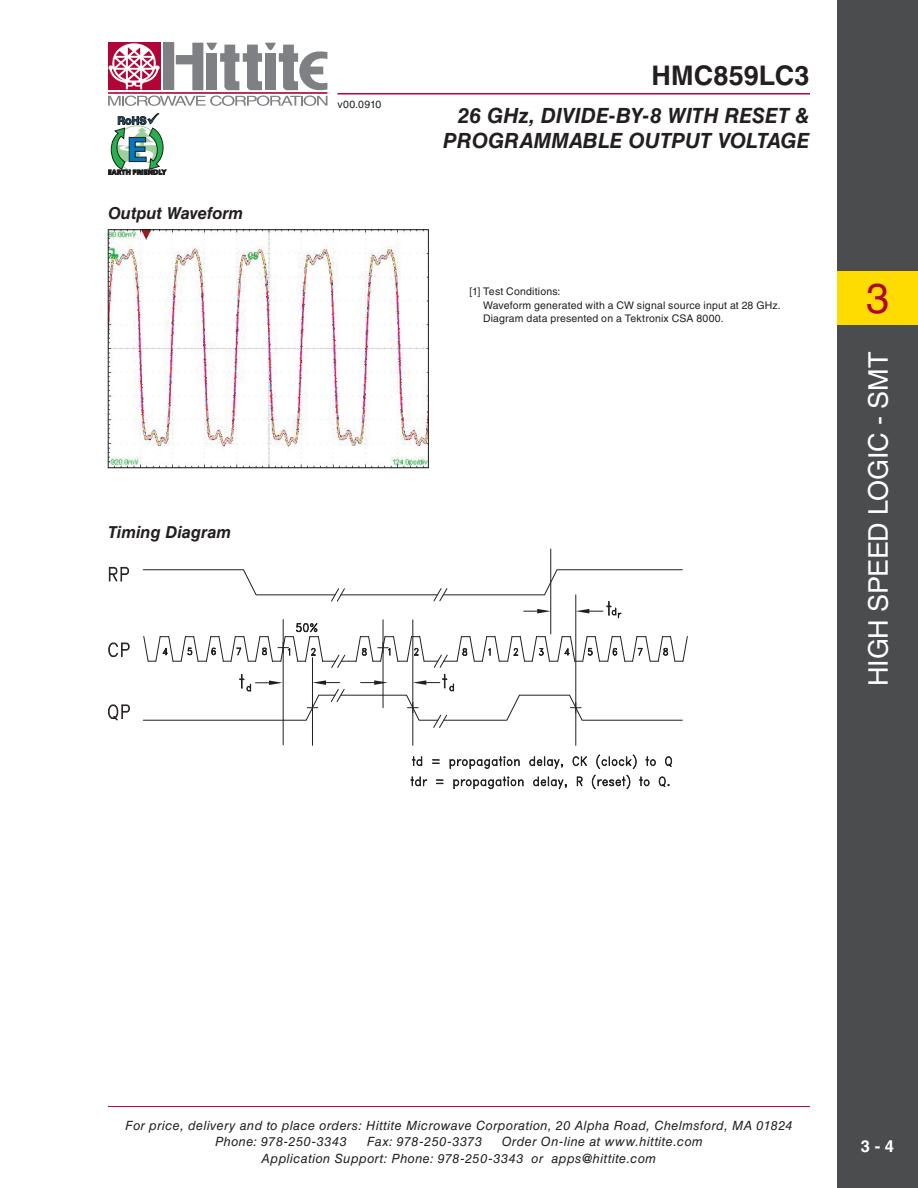
<style>
.page{position:relative;width:918px;height:1188px;background:#fff}
.page>*{position:absolute;margin:0;border:0;box-sizing:border-box;transform-origin:0 0}
.t1{font:42px "Helvetica LT Std";color:#b30437}
.t2{font:27px "Helvetica LT Std";letter-spacing:-.01em;color:#fff}
.t3{font:700 27px "Helvetica LT Std";letter-spacing:.005em;color:#231f20}
.t4{font:italic 700 21px/25.2px "Helvetica LT Std";color:#231f20;text-align:right}
.t5{font:italic 700 16.5px "Helvetica LT Std";letter-spacing:-.005em;color:#231f20}
.t6{font:700 16.5px "Helvetica LT Std";color:#fff}
.t7{font:italic 12.75px/16.5px "Helvetica LT Std";letter-spacing:.035em;color:#231f20}
.t8{font:10.5px/13.5px "Helvetica LT Std";letter-spacing:.015em;color:#231f20}
</style>
<div class="page">
<hr style="left:108px;top:1106px;width:702px;height:1px;background:#b30437">
<div style="left:163px;top:43px;width:11px;height:47px;background:#7e8083"></div>
<div style="left:108px;top:43px;width:52px;height:47px;background:#b30437"></div>
<hr style="left:108px;top:92px;width:219px;height:2px;background:#b30437">
<svg style="left:176px;top:43px;width:151px;height:47px"></svg>
<svg style="left:108px;top:96px;width:219px;height:10px"></svg>
<svg style="left:108px;top:43px;width:52px;height:46px"></svg>
<hr style="left:338px;top:93px;width:472px;height:1px;background:#b30437">
<svg style="left:108px;top:113px;width:58px;height:62px"></svg>
<div style="left:837px;top:0;width:81px;height:1188px;background:#4b4c4d"></div>
<div style="left:837px;top:271px;width:81px;height:54px;background:#ffdc01"></div>
<svg style="left:108px;top:229px;width:321px;height:239px"></svg>
<hr style="left:283px;top:620px;width:1px;height:125px;background:#231f20">
<hr style="left:312px;top:658px;width:1px;height:87px;background:#231f20">
<hr style="left:412px;top:620px;width:1px;height:125px;background:#231f20">
<hr style="left:550px;top:549px;width:1px;height:85px;background:#231f20">
<hr style="left:575px;top:595px;width:1px;height:150px;background:#231f20">
<svg style="left:108px;top:566px;width:22px;height:16px"></svg>
<svg style="left:108px;top:642px;width:22px;height:16px"></svg>
<svg style="left:108px;top:704px;width:22px;height:17px"></svg>
<svg style="left:410px;top:754px;width:263px;height:35px"></svg>
<svg style="left:142px;top:569px;width:546px;height:160px"></svg>
<p class="t5" style="left:108px;top:203px;width:137px">Output Waveform</p>
<p class="t5" style="left:108px;top:522px;width:125px">Timing Diagram</p>
<p class="t8" style="left:338px;top:97px;width:45px">v00.0910</p>
<h2 class="t3" style="left:652px;top:59px;width:160px">HMC859LC3</h2>
<h3 class="t4" style="left:443px;top:102px;width:368px">26 GHz, DIVIDE-BY-8 WITH RESET &amp;<br>PROGRAMMABLE OUTPUT VOLTAGE</h3>
<p class="t8" style="left:483px;top:285px;width:299px;text-indent:-14px">[1] Test Conditions:<br>Waveform generated with a CW signal source input at 28 GHz.<br>Diagram data presented on a Tektronix CSA 8000.</p>
<h1 class="t1" style="left:866px;top:274px;width:25px">3</h1>
<h2 class="t2" style="left:863px;top:686px;width:335px;rotate:-90deg">HIGH SPEED LOGIC - SMT</h2>
<p class="t7" style="left:215px;top:1117px;width:579px;text-indent:-90px">For price, delivery and to place orders: Hittite Microwave Corporation, 20 Alpha Road, Chelmsford, MA 01824<br>Phone: 978-250-3343</p>
<p class="t7" style="left:262px;top:1133px;width:443px;text-indent:240px">Order On-line at www.hittite.com<br>Application Support: Phone: 978-250-3343 or apps@hittite.com</p>
<p class="t7" style="left:367px;top:1133px;width:117px">Fax: 978-250-3373</p>
<p class="t6" style="left:861px;top:1136px;width:35px">3 - 4</p>
</div>
